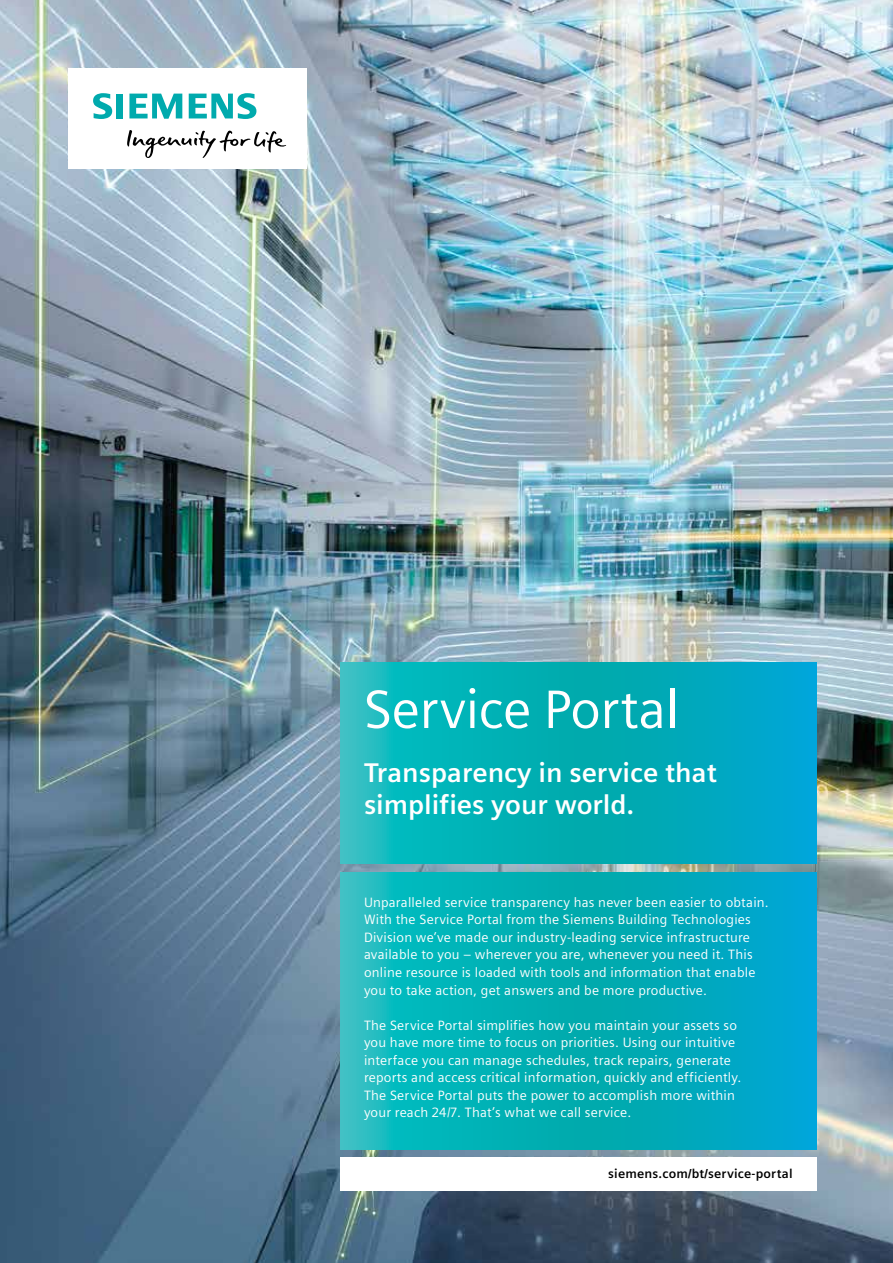
<style>
.page{position:relative;width:893px;height:1263px;background:#fff}
.page>*{position:absolute;margin:0;border:0;box-sizing:border-box;transform-origin:0 0}
.t1{font:54px "Siemens Sans";letter-spacing:-.01em;color:#fff}
.t2{font:700 27px/32.4px "Siemens Sans";color:#fff}
.t3{font:13.5px/17.5px "Siemens Sans";letter-spacing:.015em;color:#fff}
.t4{font:700 12.75px "Siemens Sans";letter-spacing:.015em;color:#000}
</style>
<div class="page">
<img style="left:0;top:0;width:893px;height:1263px">
<svg style="left:340px;top:662px;width:476px;height:201px;background:#04aebb"></svg>
<svg style="left:340px;top:873px;width:476px;height:276px;background:#05aebb"></svg>
<div style="left:68px;top:68px;width:238px;height:101px;background:#fff"></div>
<svg style="left:127px;top:130px;width:159px;height:28px"></svg>
<svg style="left:93px;top:93px;width:30px;height:26px"></svg>
<svg style="left:129px;top:94px;width:53px;height:25px"></svg>
<svg style="left:189px;top:93px;width:67px;height:26px"></svg>
<div style="left:340px;top:1157px;width:476px;height:34px;background:#fff"></div>
<h1 class="t1" style="left:364px;top:679px;width:317px">Service Portal</h1>
<h2 class="t2" style="left:364px;top:756px;width:354px">Transparency in service that simplifies your world.</h2>
<p class="t3" style="left:364px;top:893px;width:406px">Unparalleled service transparency has never been easier to obtain.<br>With the Service Portal from the Siemens Building Technologies Division we’ve made our industry-leading service infrastructure available to you – wherever you are, whenever you need it. This online resource is loaded with tools and information that enable you to take action, get answers and be more productive.</p>
<p class="t3" style="left:364px;top:1016px;width:379px">The Service Portal simplifies how you maintain your assets so you have more time to focus on priorities. Using our intuitive interface you can manage schedules, track repairs, generate reports and access critical information, quickly and efficiently.<br>The Service Portal puts the power to accomplish more within your reach 24/7. That’s what we call service.</p>
<p class="t4" style="left:608px;top:1166px;width:186px">siemens.com/bt/service-portal</p>
</div>
